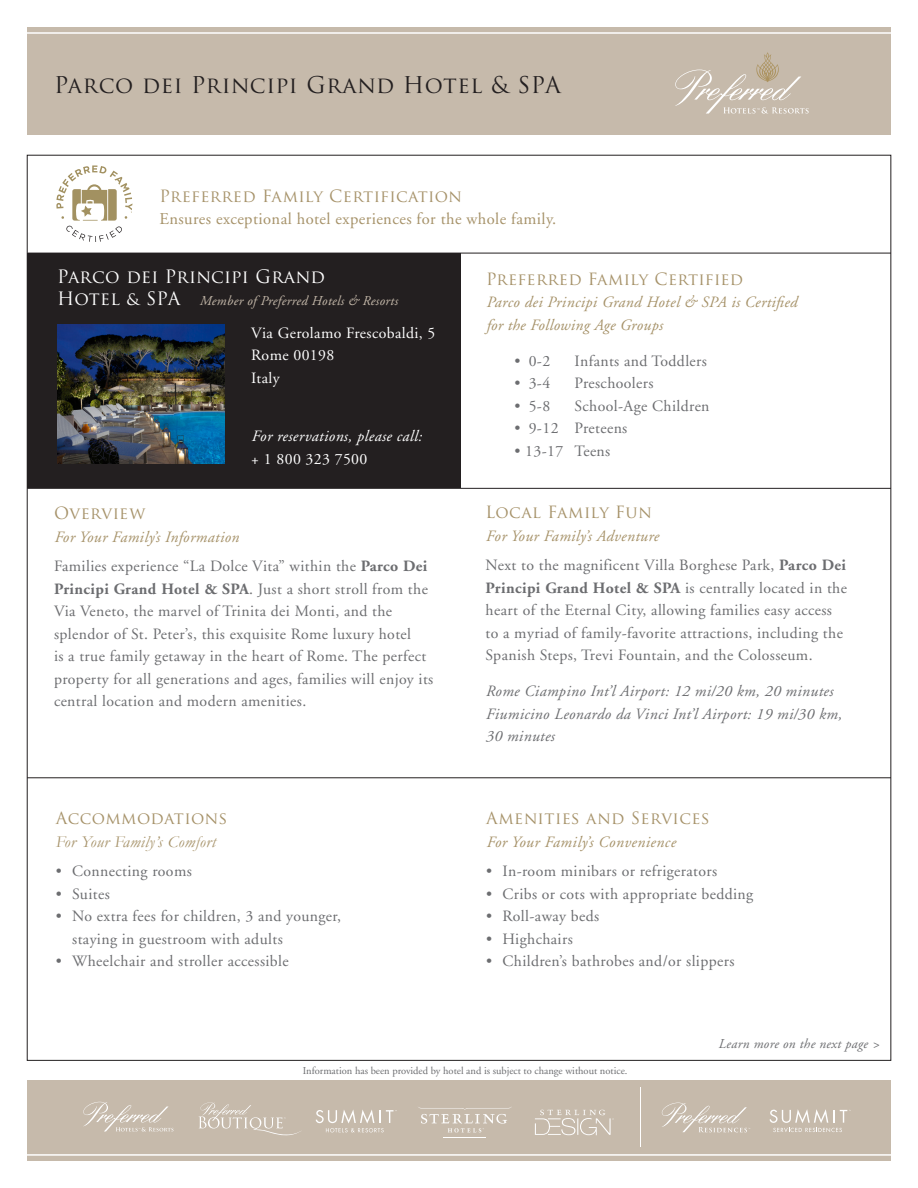
<style>
.page{position:relative;width:918px;height:1188px;background:#fff}
.page>*{position:absolute;margin:0;border:0;box-sizing:border-box;transform-origin:0 0}
.t1{font:22.5px "Trajan Pro";letter-spacing:.02em;color:#231f20}
.t2{font:18px "Trajan Pro";letter-spacing:.01em;color:#fff}
.t3{font:16.5px/22.5px "Adobe Garamond";letter-spacing:.025em;color:#a69269}
.t4{font:16.5px "Trajan Pro";letter-spacing:.02em;color:#a69269}
.t5{font:italic 16.5px/22.5px "Garamond";letter-spacing:.03em;color:#a69269}
.t6{font:15.75px/22.5px "Adobe Garamond";letter-spacing:.025em;color:#6c6d70}
.t7{font:italic 15.75px/22.5px "Adobe Garamond";letter-spacing:.025em;color:#a69269}
.t8{font:italic 15.75px/22.5px "Adobe Garamond";letter-spacing:.025em;color:#6c6d70}
.t9{font:15.75px "Adobe Garamond";letter-spacing:.025em;color:#fff}
.t10{font:italic 15.75px "Adobe Garamond";letter-spacing:.025em;color:#fff}
.t11{font:italic 13.5px "Adobe Garamond";letter-spacing:.025em;color:#c6baab}
.t12{font:italic 13.5px "Adobe Garamond";letter-spacing:.025em;color:#6c6d70}
.t13{font:10.5px "Adobe Garamond";color:#6c6d70}
.s1{font-family:"Trajan Pro"}
.s2{font-family:"Trajan Pro";font-style:normal;font-size:18px;color:#fff}
.s3{font-weight:700}
.s4{font-family:"Trajan Pro";font-style:normal}
</style>
<div class="page">
<div style="left:27px;top:253px;width:434px;height:235px;background:#231f20"></div>
<hr style="left:27px;top:253px;width:864px;height:1px;background:#231f20">
<div style="left:27px;top:1080px;width:864px;height:81px;background:#c6baab"></div>
<hr style="left:27px;top:488px;width:864px;height:1px;background:#231f20">
<img style="left:57px;top:324px;width:167px;height:140px">
<hr style="left:27px;top:1154px;width:865px;height:2px;background:#fff">
<div style="left:27px;top:27px;width:864px;height:108px;background:#c6baab"></div>
<hr style="left:27px;top:32px;width:865px;height:2px;background:#fff">
<hr style="left:27px;top:778px;width:864px;height:1px;background:#231f20">
<hr style="left:444px;top:1138px;width:42px;height:1px;background:#fff">
<svg style="left:418px;top:1107px;width:93px;height:26px"></svg>
<hr style="left:640px;top:1087px;width:1px;height:59px;background:#fff">
<svg style="left:770px;top:1109px;width:81px;height:23px"></svg>
<svg style="left:316px;top:1110px;width:81px;height:22px"></svg>
<svg style="left:199px;top:1102px;width:102px;height:34px"></svg>
<svg style="left:83px;top:1102px;width:90px;height:29px"></svg>
<svg style="left:662px;top:1103px;width:88px;height:29px"></svg>
<svg style="left:535px;top:1110px;width:79px;height:25px"></svg>
<svg style="left:675px;top:52px;width:134px;height:62px"></svg>
<svg style="left:56px;top:165px;width:76px;height:77px"></svg>
<p class="t1" style="left:54px;top:70px;width:508px">Parco dei Principi Grand Hotel &amp; SPA</p>
<p class="t3" style="left:159px;top:186px;width:398px"><span class="s1">Preferred Family Certification<br></span>Ensures exceptional hotel experiences for the whole family.</p>
<p class="t2" style="left:57px;top:266px;width:270px">Parco dei Principi Grand</p>
<p class="t11" style="left:57px;top:294px;width:342px"><span class="s2">Hotel &amp; SPA</span> Member of Preferred Hotels &amp; Resorts</p>
<p class="t9" style="left:251px;top:324px;width:186px">Via Gerolamo Frescobaldi, 5</p>
<p class="t9" style="left:251px;top:347px;width:85px">Rome 00198</p>
<p class="t9" style="left:251px;top:369px;width:30px">Italy</p>
<p class="t10" style="left:251px;top:428px;width:172px">For reservations, please call:</p>
<p class="t9" style="left:251px;top:450px;width:118px">+ 1 800 323 7500</p>
<p class="t4" style="left:54px;top:503px;width:93px">Overview</p>
<p class="t7" style="left:54px;top:526px;width:186px">For Your Family’s Information</p>
<p class="t6" style="left:54px;top:555px;width:381px">Families experience “La Dolce Vita” within the <span class="s3">Parco Dei Principi Grand Hotel &amp; SPA</span>. Just a short stroll from the Via Veneto, the marvel of Trinita dei Monti, and the splendor of St. Peter’s, this exquisite Rome luxury hotel<br>is a true family getaway in the heart of Rome. The perfect property for all generations and ages, families will enjoy its central location and modern amenities.</p>
<p class="t5" style="left:56px;top:808px;width:173px"><span class="s4">Accommodations<br></span>For Your Family’s Comfort</p>
<p class="t6" style="left:56px;top:860px;width:138px">• Connecting rooms</p>
<p class="t6" style="left:56px;top:883px;width:56px">• Suites</p>
<p class="t6" style="left:72px;top:905px;width:270px;text-indent:-16px">• No extra fees for children, 3 and younger, staying in guestroom with adults</p>
<p class="t6" style="left:56px;top:950px;width:234px">• Wheelchair and stroller accessible</p>
<p class="t4" style="left:486px;top:268px;width:259px">Preferred Family Certified</p>
<p class="t7" style="left:486px;top:291px;width:313px">Parco dei Principi Grand Hotel &amp; SPA is Certified for the Following Age Groups</p>
<p class="t6" style="left:514px;top:350px;width:37px">• 0-2</p>
<p class="t6" style="left:575px;top:350px;width:134px">Infants and Toddlers</p>
<p class="t6" style="left:514px;top:372px;width:37px">• 3-4</p>
<p class="t6" style="left:575px;top:372px;width:81px">Preschoolers</p>
<p class="t6" style="left:514px;top:395px;width:37px">• 5-8</p>
<p class="t6" style="left:575px;top:395px;width:137px">School-Age Children</p>
<p class="t6" style="left:514px;top:417px;width:114px">• 9-12 Preteens</p>
<p class="t6" style="left:514px;top:440px;width:97px">• 13-17 Teens</p>
<p class="t4" style="left:486px;top:502px;width:168px">Local Family Fun</p>
<p class="t7" style="left:486px;top:525px;width:175px">For Your Family’s Adventure</p>
<p class="t6" style="left:486px;top:554px;width:363px">Next to the magnificent Villa Borghese Park, <span class="s3">Parco Dei Principi Grand Hotel &amp; SPA</span> is centrally located in the heart of the Eternal City, allowing families easy access to a myriad of family-favorite attractions, including the Spanish Steps, Trevi Fountain, and the Colosseum.</p>
<p class="t8" style="left:486px;top:681px;width:349px">Rome Ciampino Int’l Airport: 12 mi/20 km, 20 minutes</p>
<p class="t8" style="left:486px;top:703px;width:358px">Fiumicino Leonardo da Vinci Int’l Airport: 19 mi/30 km,<br>30 minutes</p>
<p class="t4" style="left:486px;top:808px;width:225px">Amenities and Services</p>
<p class="t7" style="left:486px;top:831px;width:191px">For Your Family’s Convenience</p>
<p class="t6" style="left:486px;top:860px;width:233px">• In-room minibars or refrigerators</p>
<p class="t6" style="left:486px;top:883px;width:269px">• Cribs or cots with appropriate bedding</p>
<p class="t6" style="left:486px;top:905px;width:115px">• Roll-away beds</p>
<p class="t6" style="left:486px;top:928px;width:88px">• Highchairs</p>
<p class="t6" style="left:486px;top:950px;width:250px">• Children’s bathrobes and/or slippers</p>
<p class="t12" style="left:718px;top:1037px;width:163px">Learn more on the next page &gt;</p>
<p class="t13" style="left:303px;top:1065px;width:326px">Information has been provided by hotel and is subject to change without notice.</p>
</div>
